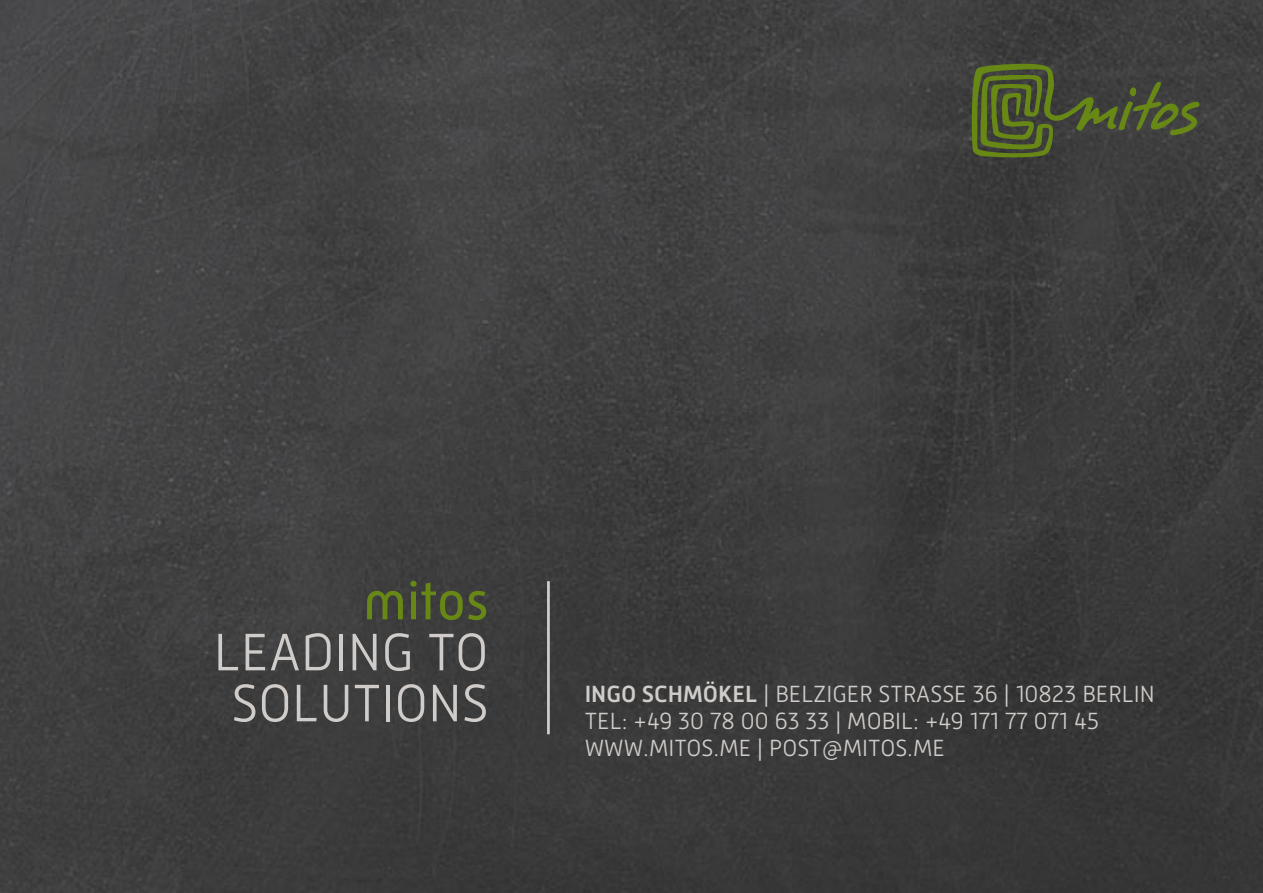
<style>
.page{position:relative;width:1263px;height:893px;background:#fff}
.page>*{position:absolute;margin:0;border:0;box-sizing:border-box;transform-origin:0 0}
.t1{font:300 54px/51px "Mic 32 New";color:#d0ccc9;text-align:center}
.t2{font:54px "Mic 32 New";color:#688816}
.t3{font:300 24px/27px "Mic 32 New";color:#d0ccc9}
.s1{font-weight:500}
</style>
<div class="page">
<img style="left:0;top:0;width:1263px;height:893px">
<svg style="left:971px;top:64px;width:228px;height:93px;background:#495232"></svg>
<hr style="left:547px;top:581px;width:3px;height:153px;background:#d0ccc9">
<h1 class="t2" style="left:363px;top:570px;width:127px">mitos</h1>
<h1 class="t1" style="left:214px;top:626px;width:277px">LEADING TO<br>SOLUTIONS</h1>
<p class="t3" style="left:585px;top:681px;width:571px"><span class="s1">INGO SCHMÖKEL</span> | BELZIGER STRASSE 36 | 10823 BERLIN<br>TEL: +49 30 78 00 63 33 | MOBIL: +49 171 77 071 45<br>WWW.MITOS.ME | POST@MITOS.ME</p>
</div>
